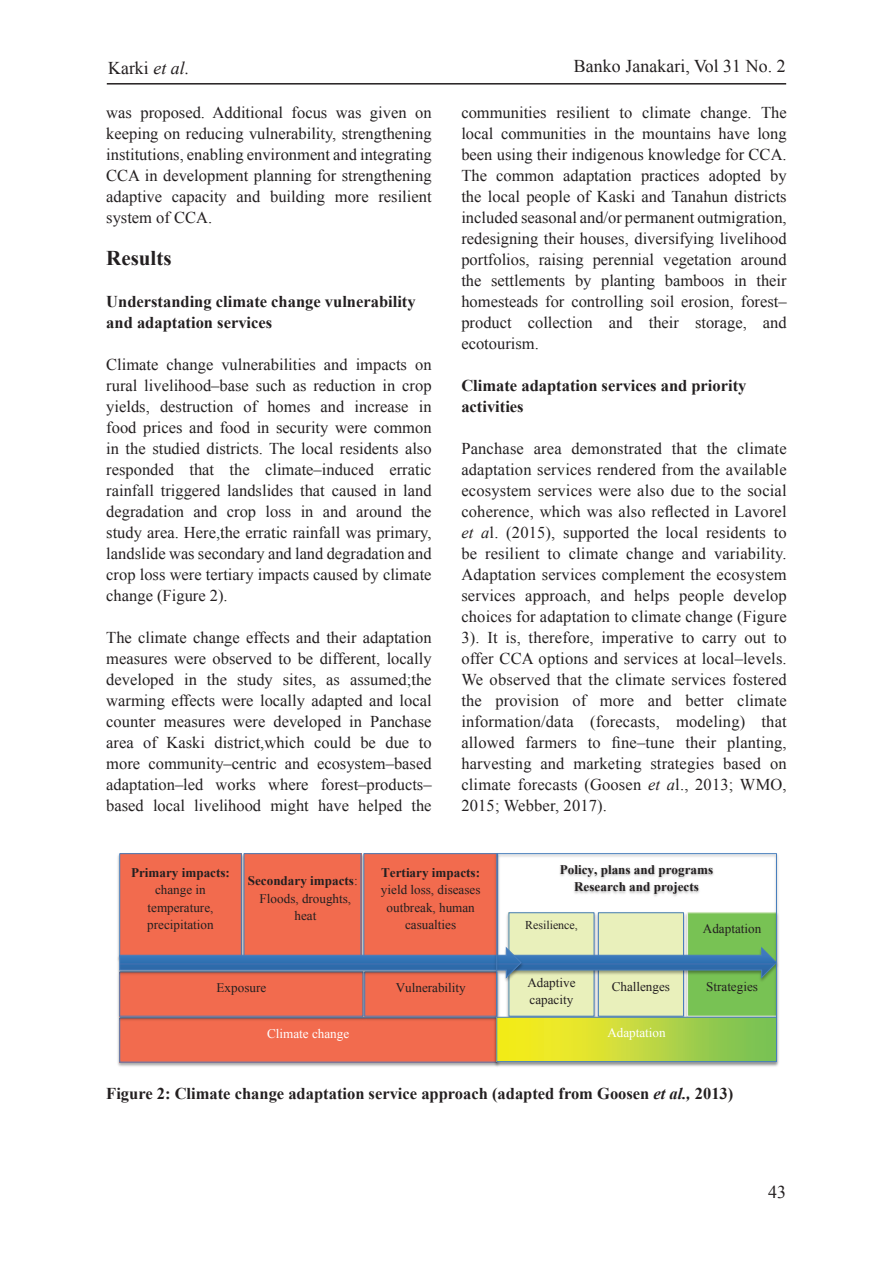
<style>
.page{position:relative;width:893px;height:1263px;background:#fff}
.page>*{position:absolute;margin:0;border:0;box-sizing:border-box;transform-origin:0 0}
.t1{font:700 21px "Times New Roman";color:#231f20}
.t2{font:18px "Times New Roman";color:#231f20}
.t3{font:16.5px/21px "Times New Roman";color:#231f20;text-align:justify}
.t4{font:700 16.5px/21px "Times New Roman";color:#231f20}
.t5{font:13.2px/17.4px "Times New Roman";color:#231f20;text-align:center}
.t6{font:700 13.2px/17.4px "Times New Roman";color:#231f20;text-align:center}
.t7{font:13.2px "Times New Roman";color:#fff}
.t8{font:12px "Times New Roman";color:#231f20}
.s1{font-style:italic}
.s2{font-weight:700}
</style>
<div class="page">
<hr style="left:107px;top:83px;width:679px;height:2px;background:#231f20">
<img style="left:117px;top:1023px;width:375px;height:40px">
<div style="left:120px;top:1018px;width:377px;height:44px;background:#f26b4e"></div>
<img style="left:117px;top:857px;width:2px;height:88px">
<div style="left:120px;top:854px;width:121px;height:103px;background:#f26b4e"></div>
<div style="left:119px;top:853px;width:123px;height:104px;border:1px solid #477ebd"></div>
<img style="left:120px;top:858px;width:1px;height:87px">
<img style="left:240px;top:857px;width:4px;height:88px">
<div style="left:244px;top:854px;width:117px;height:103px;background:#f26b4e"></div>
<img style="left:244px;top:858px;width:1px;height:87px">
<div style="left:364px;top:854px;width:134px;height:103px;background:#f26b4e"></div>
<div style="left:363px;top:853px;width:135px;height:104px;border:1px solid #477ebd"></div>
<img style="left:364px;top:858px;width:1px;height:87px">
<img style="left:117px;top:1017px;width:243px;height:6px">
<div style="left:120px;top:972px;width:243px;height:44px;background:#f26b4e"></div>
<div style="left:119px;top:971px;width:244px;height:46px;border:1px solid #477ebd"></div>
<img style="left:360px;top:1015px;width:132px;height:6px">
<div style="left:365px;top:972px;width:132px;height:44px;background:#f26b4e"></div>
<div style="left:364px;top:971px;width:133px;height:46px;border:1px solid #477ebd"></div>
<img style="left:365px;top:984px;width:1px;height:27px">
<img style="left:117px;top:945px;width:249px;height:39px">
<svg style="left:119px;top:946px;width:373px;height:33px"></svg>
<img style="left:492px;top:853px;width:286px;height:122px">
<img style="left:493px;top:857px;width:286px;height:158px">
<img style="left:497px;top:858px;width:279px;height:157px">
<img style="left:492px;top:1015px;width:287px;height:53px">
<img style="left:493px;top:1020px;width:286px;height:43px">
<div style="left:497px;top:1017px;width:279px;height:44px;background:linear-gradient(to right,#fff21a,#77c05d)"></div>
<div style="left:496px;top:1017px;width:281px;height:45px;border:1px solid #477ebd"></div>
<p class="t2" style="left:108px;top:56px;width:83px">Karki <span class="s1">et al.</span></p>
<p class="t3" style="left:106px;top:101px;width:327px">was proposed. Additional focus was given on keeping on reducing vulnerability, strengthening institutions, enabling environment and integrating CCA in development planning for strengthening adaptive capacity and building more resilient system of CCA.</p>
<p class="t1" style="left:106px;top:243px;width:67px">Results</p>
<p class="t4" style="left:106px;top:290px;width:311px">Understanding climate change vulnerability and adaptation services</p>
<p class="t3" style="left:106px;top:353px;width:327px">Climate change vulnerabilities and impacts on rural livelihood–base such as reduction in crop yields, destruction of homes and increase in food prices and food in security were common in the studied districts. The local residents also responded that the climate–induced erratic rainfall triggered landslides that caused in land degradation and crop loss in and around the study area. Here,the erratic rainfall was primary, landslide was secondary and land degradation and crop loss were tertiary impacts caused by climate change (Figure 2).</p>
<p class="t3" style="left:106px;top:627px;width:327px">The climate change effects and their adaptation measures were observed to be different, locally developed in the study sites, as assumed;the warming effects were locally adapted and local counter measures were developed in Panchase area of Kaski district,which could be due to more community–centric and ecosystem–based adaptation–led works where forest–products– based local livelihood might have helped the</p>
<p class="t2" style="left:574px;top:54px;width:214px">Banko Janakari, Vol 31 No. 2</p>
<p class="t3" style="left:461px;top:102px;width:327px">communities resilient to climate change. The local communities in the mountains have long been using their indigenous knowledge for CCA.<br>The common adaptation practices adopted by the local people of Kaski and Tanahun districts included seasonal and/or permanent outmigration, redesigning their houses, diversifying livelihood portfolios, raising perennial vegetation around the settlements by planting bamboos in their homesteads for controlling soil erosion, forest– product collection and their storage, and ecotourism.</p>
<p class="t4" style="left:461px;top:374px;width:287px">Climate adaptation services and priority activities</p>
<p class="t3" style="left:461px;top:438px;width:327px">Panchase area demonstrated that the climate adaptation services rendered from the available ecosystem services were also due to the social coherence, which was also reflected in Lavorel <span class="s1">et a</span>l. (2015), supported the local residents to be resilient to climate change and variability.<br>Adaptation services complement the ecosystem services approach, and helps people develop choices for adaptation to climate change (Figure 3). It is, therefore, imperative to carry out to offer CCA options and services at local–levels.<br>We observed that the climate services fostered the provision of more and better climate information/data (forecasts, modeling) that allowed farmers to fine–tune their planting, harvesting and marketing strategies based on climate forecasts (Goosen <span class="s1">et a</span>l., 2013; WMO, 2015; Webber, 2017).</p>
<p class="t6" style="left:131px;top:863px;width:100px">Primary impacts:</p>
<p class="t5" style="left:147px;top:880px;width:68px">change in temperature, precipitation</p>
<p class="t5" style="left:248px;top:872px;width:111px"><span class="s2">Secondary impacts</span>:<br>Floods, droughts, heat</p>
<p class="t6" style="left:381px;top:863px;width:100px">Tertiary impacts:</p>
<p class="t5" style="left:381px;top:880px;width:101px">yield loss, diseases outbreak, human casualties</p>
<p class="t6" style="left:560px;top:860px;width:155px">Policy, plans and programs<br>Research and projects</p>
<p class="t8" style="left:525px;top:916px;width:54px">Resilience,</p>
<p class="t5" style="left:703px;top:919px;width:60px">Adaptation</p>
<p class="t5" style="left:217px;top:978px;width:51px">Exposure</p>
<p class="t5" style="left:396px;top:978px;width:72px">Vulnerability</p>
<p class="t5" style="left:527px;top:973px;width:50px;text-align:left">Adaptive capacity</p>
<p class="t5" style="left:612px;top:978px;width:60px">Challenges</p>
<p class="t5" style="left:706px;top:978px;width:53px">Strategies</p>
<p class="t7" style="left:267px;top:1024px;width:84px">Climate change</p>
<p class="t7" style="left:607px;top:1023px;width:60px">Adaptation</p>
<p class="t4" style="left:106px;top:1083px;width:628px">Figure 2: Climate change adaptation service approach (adapted from Goosen <span class="s1">et al.,</span> 2013)</p>
<p class="t2" style="left:768px;top:1179px;width:19px">43</p>
</div>
